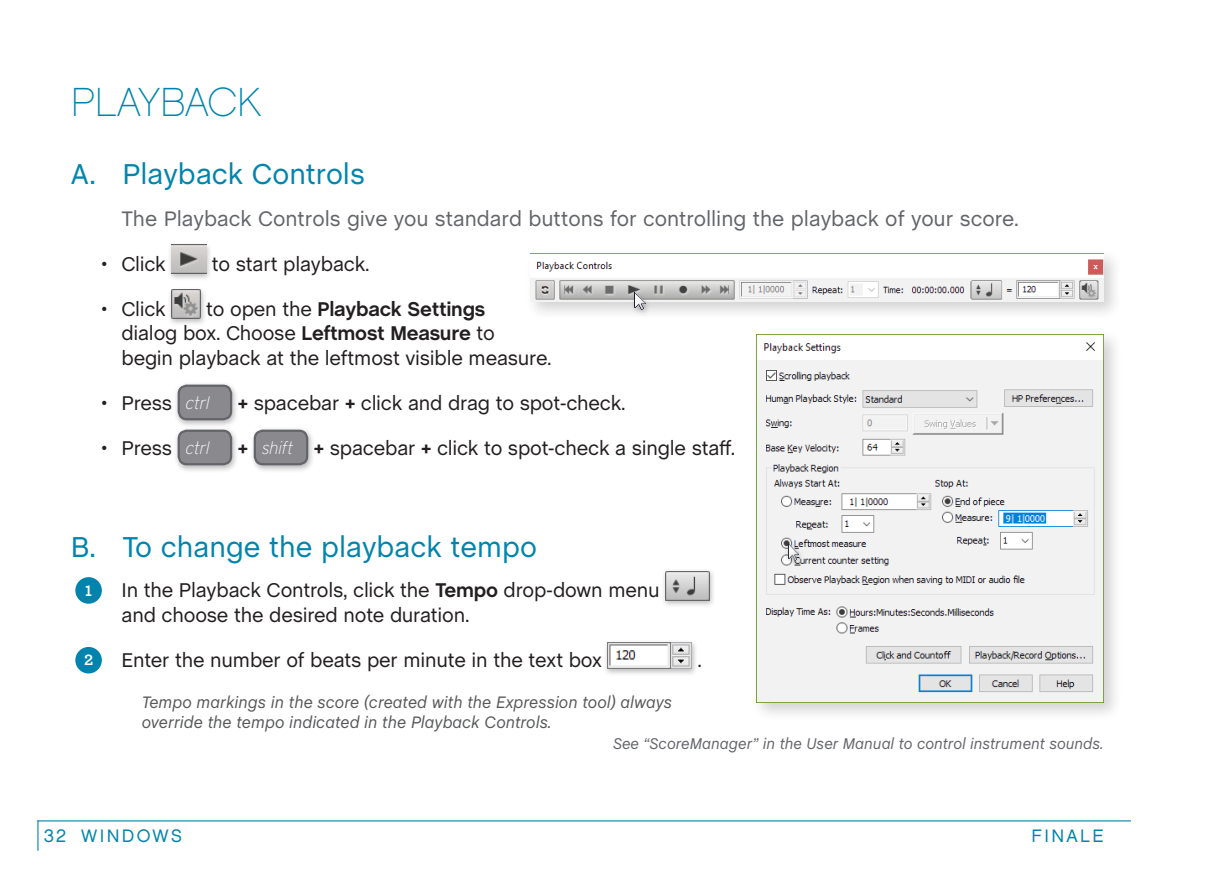
<style>
.page{position:relative;width:1215px;height:871px;background:#fff}
.page>*{position:absolute;margin:0;border:0;box-sizing:border-box;transform-origin:0 0}
.SectionHeadText{font:40.5px "Chalet Paris Nineteen Sixty";color:#0084ad}
.SectionSubhead{font:29.25px "Chalet";color:#0084ad}
.IntroText{font:21.38px "Chalet";color:#63656a}
.InstructionText_with{font:20.25px/24.8px "Chalet";letter-spacing:-.01em;color:#231f20}
.t1{font:700 20.25px "Chalet";color:#231f20}
.t2{font:18px "Chalet London Nineteen Sixty";letter-spacing:.13em;color:#0084ad}
.KeystrokeSpecial{font:italic 100 18px "District Pro";color:#fff}
.InlineItalicCallout{font:italic 16.88px/20.2px "Chalet";color:#57585a}
.MoreDetailsText{font:italic 15.75px "Chalet";color:#63656a}
.Number{font:700 15.75px "Archer";color:#fff}
.s1{font-weight:700}
</style>
<div class="page">
<hr style="left:37px;top:820px;width:2px;height:30px;background:#0084ad">
<hr style="left:37px;top:820px;width:1094px;height:1px;background:#0084ad">
<div style="left:168px;top:242px;width:44px;height:39px;background:#231f20;opacity:.3"></div>
<img style="left:172px;top:245px;width:34px;height:29px">
<div style="left:168px;top:287px;width:39px;height:39px;background:#231f20;opacity:.3"></div>
<img style="left:172px;top:290px;width:29px;height:29px">
<div style="left:174px;top:382px;width:65px;height:46px;background:#231f20;opacity:.3"></div>
<div style="left:179px;top:386px;width:52px;height:33px;background:#8a8a8e;border-radius:8px"></div>
<div style="left:178px;top:384px;width:54px;height:36px;border:2px solid #63656a;border-radius:8px"></div>
<div style="left:174px;top:427px;width:65px;height:46px;background:#231f20;opacity:.3"></div>
<div style="left:179px;top:431px;width:52px;height:33px;background:#8a8a8e;border-radius:8px"></div>
<div style="left:178px;top:429px;width:54px;height:36px;border:2px solid #63656a;border-radius:8px"></div>
<div style="left:250px;top:427px;width:65px;height:46px;background:#231f20;opacity:.3"></div>
<div style="left:255px;top:431px;width:52px;height:33px;background:#8a8a8e;border-radius:8px"></div>
<div style="left:254px;top:429px;width:54px;height:36px;border:2px solid #63656a;border-radius:8px"></div>
<svg style="left:73px;top:575px;width:31px;height:31px"></svg>
<div style="left:71px;top:573px;width:35px;height:35px;border:4px solid #fff;border-radius:50%"></div>
<div style="left:662px;top:569px;width:53px;height:39px;background:#231f20;opacity:.3"></div>
<img style="left:665px;top:571px;width:44px;height:30px">
<svg style="left:73px;top:645px;width:31px;height:31px"></svg>
<div style="left:71px;top:642px;width:35px;height:36px;border:4px solid #fff;border-radius:50%"></div>
<div style="left:604px;top:640px;width:94px;height:36px;background:#231f20;opacity:.3"></div>
<img style="left:608px;top:642px;width:84px;height:27px">
<div style="left:751px;top:329px;width:372px;height:393px;background:#231f20;opacity:.2"></div>
<img style="left:756px;top:334px;width:348px;height:369px">
<div style="left:785px;top:540px;width:20px;height:27px;background:#231f20;opacity:.3"></div>
<img style="left:788px;top:543px;width:11px;height:17px">
<div style="left:525px;top:248px;width:598px;height:73px;background:#231f20;opacity:.2"></div>
<img style="left:530px;top:253px;width:574px;height:49px">
<div style="left:631px;top:290px;width:21px;height:27px;background:#231f20;opacity:.3"></div>
<img style="left:635px;top:293px;width:11px;height:17px">
<p class="SectionHeadText" style="left:71px;top:79px;width:192px">PLAYBACK</p>
<p class="SectionSubhead" style="left:71px;top:156px;width:295px">A. Playback Controls</p>
<p class="IntroText" style="left:122px;top:206px;width:899px">The Playback Controls give you standard buttons for controlling the playback of your score.</p>
<p class="InstructionText_with" style="left:101px;top:252px;width:66px">• Click</p>
<p class="InstructionText_with" style="left:212px;top:252px;width:159px">to start playback.</p>
<p class="InstructionText_with" style="left:101px;top:297px;width:66px">• Click</p>
<p class="InstructionText_with" style="left:122px;top:297px;width:432px;text-indent:85px">to open the <span class="s1">Playback Settings<br></span>dialog box. Choose <span class="s1">Leftmost Measure</span> to<br>begin playback at the leftmost visible measure.</p>
<p class="InstructionText_with" style="left:101px;top:391px;width:72px">• Press</p>
<p class="KeystrokeSpecial" style="left:185px;top:390px;width:30px">ctrl</p>
<p class="InstructionText_with" style="left:238px;top:391px;width:389px"><span class="s1">+</span> spacebar <span class="s1">+</span> click and drag to spot-check.</p>
<p class="InstructionText_with" style="left:101px;top:436px;width:72px">• Press</p>
<p class="KeystrokeSpecial" style="left:185px;top:435px;width:30px">ctrl</p>
<p class="t1" style="left:238px;top:436px;width:12px">+</p>
<p class="KeystrokeSpecial" style="left:261px;top:435px;width:37px">shift</p>
<p class="InstructionText_with" style="left:314px;top:436px;width:423px"><span class="s1">+</span> spacebar <span class="s1">+</span> click to spot-check a single staff.</p>
<p class="SectionSubhead" style="left:71px;top:529px;width:468px">B. To change the playback tempo</p>
<p class="Number" style="left:85px;top:578px;width:8px">1</p>
<p class="InstructionText_with" style="left:122px;top:578px;width:540px">In the Playback Controls, click the <span class="s1">Tempo</span> drop-down menu and choose the desired note duration.</p>
<p class="Number" style="left:84px;top:648px;width:11px">2</p>
<p class="InstructionText_with" style="left:122px;top:648px;width:482px">Enter the number of beats per minute in the text box</p>
<p class="InstructionText_with" style="left:697px;top:648px;width:6px">.</p>
<p class="InlineItalicCallout" style="left:142px;top:692px;width:532px">Tempo markings in the score (created with the Expression tool) always override the tempo indicated in the Playback Controls.</p>
<p class="MoreDetailsText" style="left:613px;top:735px;width:492px">See “ScoreManager” in the User Manual to control instrument sounds.</p>
<p class="t2" style="left:44px;top:825px;width:140px">32 WINDOWS</p>
<p class="t2" style="left:1032px;top:824px;width:73px">FINALE</p>
</div>
